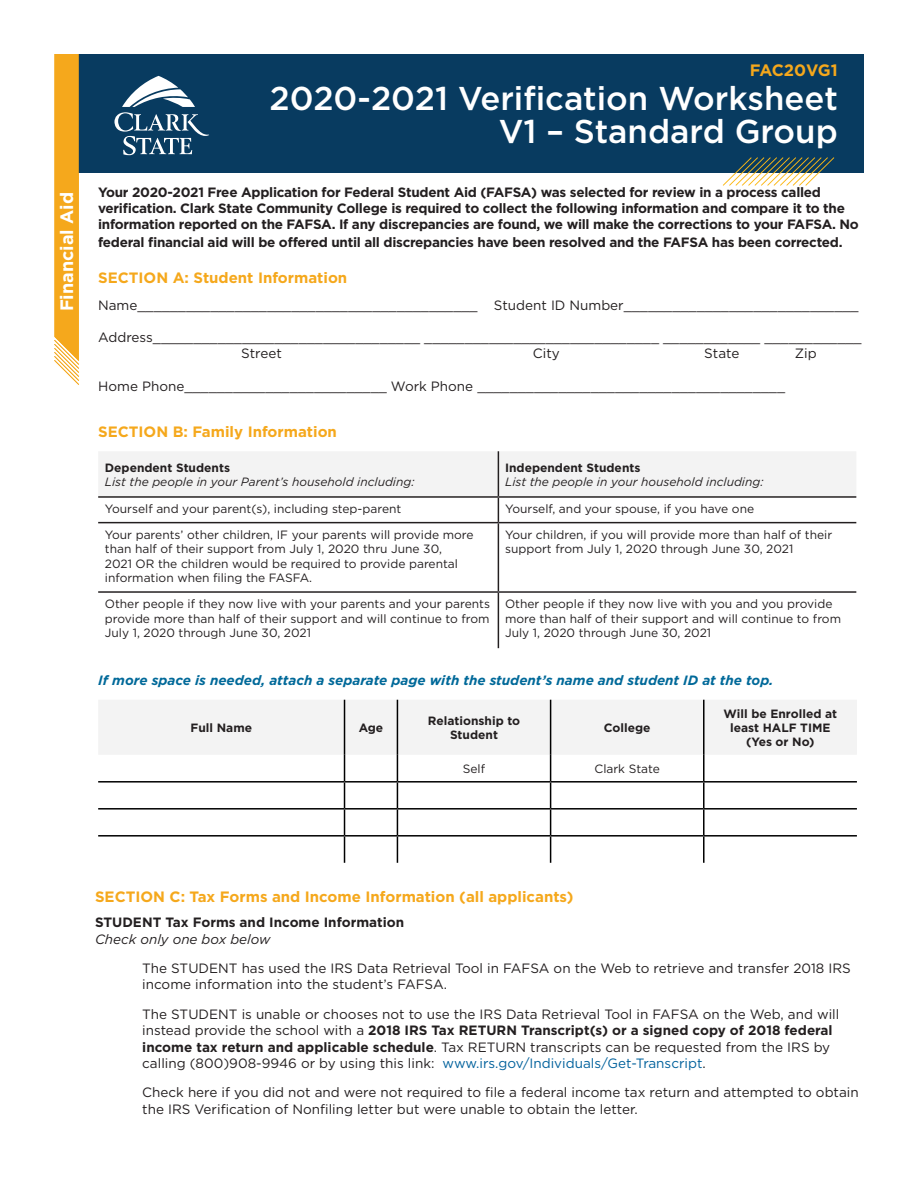
<style>
.page{position:relative;width:918px;height:1188px;background:#fff}
.page>*{position:absolute;margin:0;border:0;box-sizing:border-box;transform-origin:0 0}
.t1{font:500 33px/33px "Gotham";color:#fff;text-align:right}
.t2{font:700 18px "Gotham";color:#fff}
.t3{font:700 16.5px "Gotham";color:#f5a81c}
.t4{font:700 15px "Gotham";color:#f5a81c}
.t5{font:13.5px/16.2px "Gotham";color:#231f20}
.t6{font:700 13.5px/16.2px "Gotham";letter-spacing:-.02em;color:#231f20}
.t7{font:italic 700 13.5px "Gotham";color:#006999}
.t8{font:700 13.5px "Gotham";color:#231f20}
.t9{font:italic 13.5px "Gotham";color:#231f20}
.t10{font:12px/14.4px "Gotham";color:#231f20}
.t11{font:700 12px/14.4px "Gotham";color:#231f20;text-align:center}
.t12{font:italic 12px "Gotham";color:#231f20}
.s1{font-weight:700}
.s2{color:#00619c}
</style>
<div class="page">
<div style="left:74px;top:54px;width:790px;height:118px;background:#083b60"></div>
<svg style="left:723px;top:157px;width:111px;height:29px"></svg>
<svg style="left:54px;top:54px;width:25px;height:331px;background:#f5ae2e"></svg>
<svg style="left:98px;top:451px;width:758px;height:71px"></svg>
<hr style="left:98px;top:522px;width:400px;height:1px;background:#231f20">
<hr style="left:498px;top:522px;width:358px;height:1px;background:#231f20">
<hr style="left:498px;top:523px;width:1px;height:68px;background:#231f20">
<hr style="left:98px;top:591px;width:400px;height:2px;background:#231f20">
<hr style="left:498px;top:591px;width:358px;height:2px;background:#231f20">
<hr style="left:498px;top:593px;width:1px;height:55px;background:#231f20">
<svg style="left:98px;top:700px;width:759px;height:163px"></svg>
<hr style="left:704px;top:835px;width:153px;height:2px;background:#000">
<hr style="left:703px;top:837px;width:2px;height:26px;background:#000">
<hr style="left:344px;top:700px;width:1px;height:55px;background:#000">
<hr style="left:397px;top:700px;width:1px;height:55px;background:#000">
<hr style="left:703px;top:700px;width:2px;height:55px;background:#000">
<hr style="left:550px;top:700px;width:1px;height:55px;background:#000">
<svg style="left:114px;top:76px;width:95px;height:79px"></svg>
<h2 class="t2" style="left:55px;top:311px;width:121px;rotate:-90deg">Financial Aid</h2>
<p class="t3" style="left:750px;top:59px;width:89px">FAC20VG1</p>
<h1 class="t1" style="left:270px;top:82px;width:570px">2020-2021 Verification Worksheet<br>V1 – Standard Group</h1>
<p class="t6" style="left:98px;top:184px;width:762px">Your 2020-2021 Free Application for Federal Student Aid (FAFSA) was selected for review in a process called verification. Clark State Community College is required to collect the following information and compare it to the information reported on the FAFSA. If any discrepancies are found, we will make the corrections to your FAFSA. No</p>
<p class="t6" style="left:98px;top:234px;width:746px">federal financial aid will be offered until all discrepancies have been resolved and the FAFSA has been corrected.</p>
<p class="t4" style="left:98px;top:268px;width:251px">SECTION A: Student Information</p>
<p class="t5" style="left:98px;top:296px;width:762px">Name__________________________________________ Student ID Number_____________________________</p>
<p class="t5" style="left:241px;top:329px;width:622px;text-indent:-143px">Address_________________________________ _____________________________ ____________ ____________<br>Street</p>
<p class="t5" style="left:533px;top:345px;width:28px">City</p>
<p class="t5" style="left:704px;top:345px;width:37px">State</p>
<p class="t5" style="left:795px;top:345px;width:23px">Zip</p>
<p class="t5" style="left:98px;top:377px;width:688px">Home Phone_________________________ Work Phone ______________________________________</p>
<p class="t4" style="left:98px;top:422px;width:240px">SECTION B: Family Information</p>
<p class="t11" style="left:105px;top:460px;width:127px">Dependent Students</p>
<p class="t12" style="left:105px;top:474px;width:311px">List the people in your Parent’s household including:</p>
<p class="t11" style="left:505px;top:460px;width:137px">Independent Students</p>
<p class="t12" style="left:505px;top:474px;width:260px">List the people in your household including:</p>
<p class="t10" style="left:105px;top:502px;width:298px">Yourself and your parent(s), including step-parent</p>
<p class="t10" style="left:505px;top:502px;width:251px">Yourself, and your spouse, if you have one</p>
<p class="t10" style="left:105px;top:527px;width:370px">Your parents’ other children, IF your parents will provide more than half of their support from July 1, 2020 thru June 30,<br>2021 OR the children would be required to provide parental information when filing the FASFA.</p>
<p class="t10" style="left:505px;top:527px;width:329px">Your children, if you will provide more than half of their support from July 1, 2020 through June 30, 2021</p>
<p class="t10" style="left:105px;top:597px;width:387px;text-align:justify">Other people if they now live with your parents and your parents provide more than half of their support and will continue to from July 1, 2020 through June 30, 2021</p>
<p class="t10" style="left:505px;top:597px;width:338px">Other people if they now live with you and you provide more than half of their support and will continue to from<br>July 1, 2020 through June 30, 2021</p>
<p class="t7" style="left:98px;top:671px;width:677px">If more space is needed, attach a separate page with the student’s name and student ID at the top.</p>
<p class="t11" style="left:191px;top:721px;width:63px">Full Name</p>
<p class="t11" style="left:359px;top:721px;width:26px">Age</p>
<p class="t11" style="left:428px;top:713px;width:94px">Relationship to<br>Student</p>
<p class="t11" style="left:604px;top:721px;width:48px">College</p>
<p class="t10" style="left:463px;top:761px;width:24px">Self</p>
<p class="t10" style="left:595px;top:761px;width:67px">Clark State</p>
<p class="t11" style="left:724px;top:706px;width:115px">Will be Enrolled at least HALF TIME (Yes or No)</p>
<p class="t4" style="left:95px;top:887px;width:480px">SECTION C: Tax Forms and Income Information (all applicants)</p>
<p class="t8" style="left:95px;top:914px;width:311px">STUDENT Tax Forms and Income Information</p>
<p class="t9" style="left:95px;top:930px;width:177px">Check only one box below</p>
<p class="t5" style="left:142px;top:960px;width:710px">The STUDENT has used the IRS Data Retrieval Tool in FAFSA on the Web to retrieve and transfer 2018 IRS income information into the student’s FAFSA.</p>
<p class="t5" style="left:142px;top:1006px;width:699px">The STUDENT is unable or chooses not to use the IRS Data Retrieval Tool in FAFSA on the Web, and will instead provide the school with a <span class="s1">2018 IRS Tax RETURN Transcript(s) or a signed copy of 2018 federal income tax return and applicable schedule</span>. Tax RETURN transcripts can be requested from the IRS by calling (800)908-9946 or by using this link: <span class="s2">www.irs.gov/Individuals/Get-Transcript</span>.</p>
<p class="t5" style="left:142px;top:1084px;width:718px">Check here if you did not and were not required to file a federal income tax return and attempted to obtain the IRS Verification of Nonfiling letter but were unable to obtain the letter.</p>
</div>
